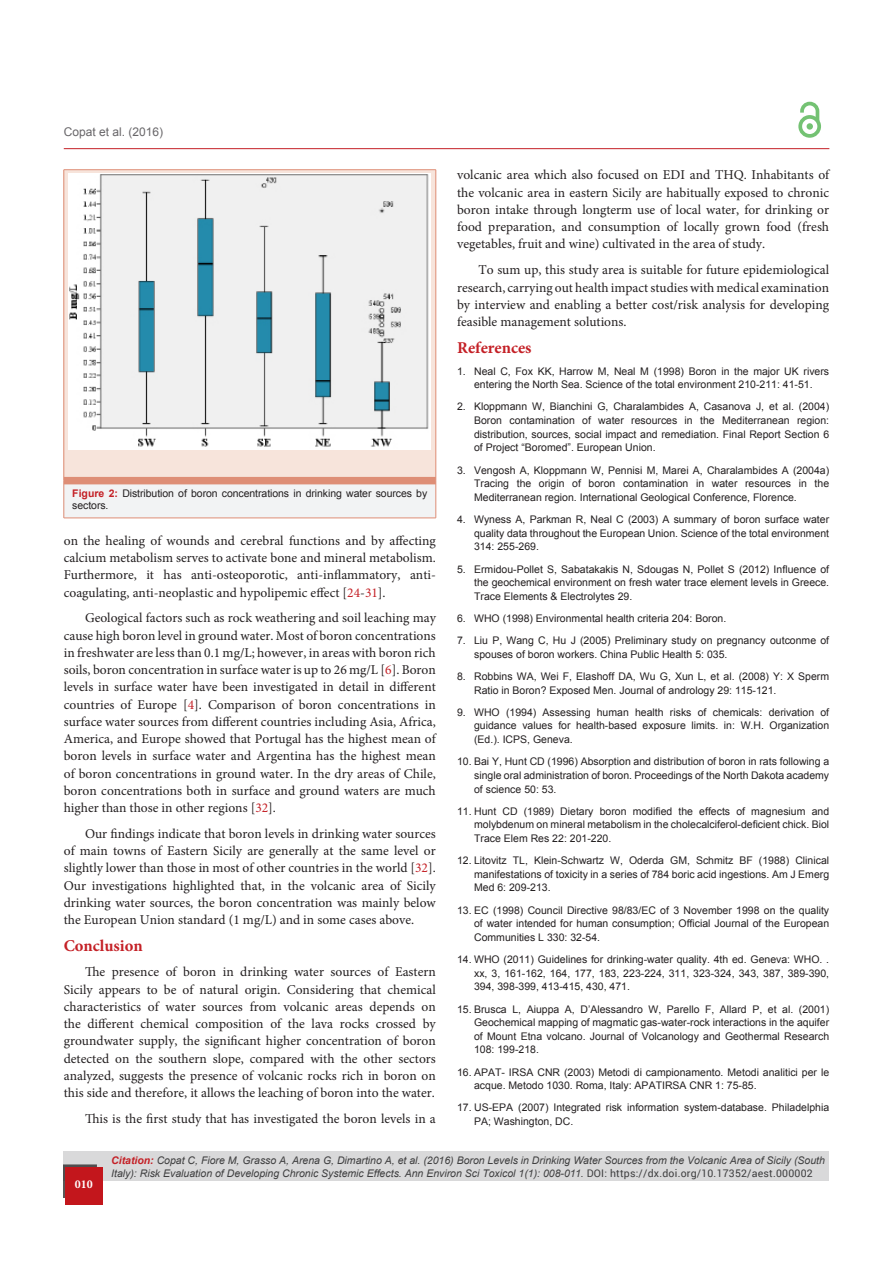
<style>
.page{position:relative;width:893px;height:1263px;background:#fff}
.page>*{position:absolute;margin:0;border:0;box-sizing:border-box;transform-origin:0 0}
.subsideheadding{font:700 16.5px "Minion Pro";color:#c42026}
.bodyText{font:13.5px/17.2px "Minion Pro";color:#231f20;text-align:justify}
.t1{font:12px "Arial";color:#686669}
.t2{font:700 12px "Minion Pro";color:#fff}
.t3{font:10.5px/13.6px "Arial";color:#231f20;text-align:justify}
.t4{font:italic 10.5px/13.5px "Arial";color:#3e3e3f}
.s1{font-weight:700;color:#c42026}
.s2{color:#c42026}
.s3{font-family:"Roboto";font-style:normal}
</style>
<div class="page">
<div style="left:64px;top:1151px;width:765px;height:30px;background:#d9d9da"></div>
<hr style="left:64px;top:148px;width:765px;height:1px;background:#c42026">
<div style="left:63px;top:1164px;width:34px;height:34px;background:#504d4e"></div>
<svg style="left:65px;top:1167px;width:38px;height:37px"></svg>
<svg style="left:800px;top:101px;width:21px;height:24px"></svg>
<div style="left:798px;top:115px;width:23px;height:23px;border:4px solid #74c273;border-radius:50%"></div>
<div style="left:807px;top:123px;width:6px;height:7px;background:#74c273;border-radius:50%"></div>
<div style="left:64px;top:170px;width:372px;height:311px;background:#f7e4db"></div>
<div style="left:64px;top:481px;width:372px;height:37px;background:#f2f3f4"></div>
<hr style="left:64px;top:481px;width:1px;height:37px;background:#de8e76">
<hr style="left:436px;top:481px;width:1px;height:37px;background:#de8e76">
<hr style="left:64px;top:518px;width:372px;height:1px;background:#de8e76">
<hr style="left:64px;top:169px;width:372px;height:1px;background:#de8e76">
<hr style="left:64px;top:170px;width:1px;height:311px;background:#de8e76">
<hr style="left:436px;top:170px;width:1px;height:311px;background:#de8e76">
<div style="left:64px;top:477px;width:372px;height:7px;background:#de8e76"></div>
<img style="left:69px;top:174px;width:362px;height:276px">
<p class="t1" style="left:64px;top:124px;width:101px">Copat et al. (2016)</p>
<p class="t3" style="left:72px;top:487px;width:356px;line-height:12.6px"><span class="s1">Figure 2:</span> Distribution of boron concentrations in drinking water sources by sectors.</p>
<p class="bodyText" style="left:64px;top:532px;width:374px">on the healing of wounds and cerebral functions and by affecting calcium metabolism serves to activate bone and mineral metabolism.<br>Furthermore, it has anti-osteoporotic, anti-inflammatory, anti&shy;coagulating, anti-neoplastic and hypolipemic effect [<span class="s2">24</span>-<span class="s2">31</span>].</p>
<p class="bodyText" style="left:64px;top:609px;width:374px;text-indent:21px">Geological factors such as rock weathering and soil leaching may cause high boron level in ground water. Most of boron concentrations in freshwater are less than 0.1 mg/L; however, in areas with boron rich soils, boron concentration in surface water is up to 26 mg/L [<span class="s2">6</span>]. Boron levels in surface water have been investigated in detail in different countries of Europe [<span class="s2">4</span>]. Comparison of boron concentrations in surface water sources from different countries including Asia, Africa, America, and Europe showed that Portugal has the highest mean of boron levels in surface water and Argentina has the highest mean of boron concentrations in ground water. In the dry areas of Chile, boron concentrations both in surface and ground waters are much higher than those in other regions [<span class="s2">32</span>].</p>
<p class="bodyText" style="left:64px;top:825px;width:374px;text-indent:21px">Our findings indicate that boron levels in drinking water sources of main towns of Eastern Sicily are generally at the same level or slightly lower than those in most of other countries in the world [<span class="s2">32</span>].<br>Our investigations highlighted that, in the volcanic area of Sicily drinking water sources, the boron concentration was mainly below the European Union standard (1 mg/L) and in some cases above.</p>
<p class="subsideheadding" style="left:64px;top:934px;width:81px">Conclusion</p>
<p class="bodyText" style="left:64px;top:963px;width:374px;text-indent:21px">The presence of boron in drinking water sources of Eastern Sicily appears to be of natural origin. Considering that chemical characteristics of water sources from volcanic areas depends on the different chemical composition of the lava rocks crossed by groundwater supply, the significant higher concentration of boron detected on the southern slope, compared with the other sectors analyzed, suggests the presence of volcanic rocks rich in boron on this side and therefore, it allows the leaching of boron into the water.</p>
<p class="bodyText" style="left:85px;top:1110px;width:352px">This is the first study that has investigated the boron levels in a</p>
<p class="bodyText" style="left:457px;top:167px;width:374px">volcanic area which also focused on EDI and THQ. Inhabitants of the volcanic area in eastern Sicily are habitually exposed to chronic boron intake through longterm use of local water, for drinking or food preparation, and consumption of locally grown food (fresh vegetables, fruit and wine) cultivated in the area of study.</p>
<p class="bodyText" style="left:457px;top:261px;width:374px;text-indent:21px">To sum up, this study area is suitable for future epidemiological research, carrying out health impact studies with medical examination by interview and enabling a better cost/risk analysis for developing feasible management solutions.</p>
<p class="subsideheadding" style="left:457px;top:336px;width:76px">References</p>
<p class="t3" style="left:457px;top:364px;width:374px;text-align:center">1. Neal C, Fox KK, Harrow M, Neal M (1998) Boron in the major UK rivers entering the North Sea. Science of the total environment 210-211: 41-51.</p>
<p class="t3" style="left:474px;top:400px;width:357px;text-indent:-17px">2. Kloppmann W, Bianchini G, Charalambides A, Casanova J, et al. (2004)<br>Boron contamination of water resources in the Mediterranean region: distribution, sources, social impact and remediation. Final Report Section 6 of Project “Boromed”. European Union.</p>
<p class="t3" style="left:474px;top:463px;width:357px;text-indent:-17px">3. Vengosh A, Kloppmann W, Pennisi M, Marei A, Charalambides A (2004a)<br>Tracing the origin of boron contamination in water resources in the Mediterranean region. International Geological Conference, Florence.</p>
<p class="t3" style="left:474px;top:512px;width:357px;text-indent:-17px">4. Wyness A, Parkman R, Neal C (2003) A summary of boron surface water quality data throughout the European Union. Science of the total environment 314: 255-269.</p>
<p class="t3" style="left:474px;top:562px;width:357px;text-indent:-17px">5. Ermidou-Pollet S, Sabatakakis N, Sdougas N, Pollet S (2012) Influence of the geochemical environment on fresh water trace element levels in Greece.<br>Trace Elements &amp; Electrolytes 29.</p>
<p class="t3" style="left:457px;top:611px;width:271px">6. WHO (1998) Environmental health criteria 204: Boron.</p>
<p class="t3" style="left:474px;top:633px;width:357px;text-indent:-17px">7. Liu P, Wang C, Hu J (2005) Preliminary study on pregnancy outconme of spouses of boron workers. China Public Health 5: 035.</p>
<p class="t3" style="left:474px;top:669px;width:357px;text-indent:-17px">8. Robbins WA, Wei F, Elashoff DA, Wu G, Xun L, et al. (2008) Y: X Sperm<br>Ratio in Boron? Exposed Men. Journal of andrology 29: 115-121.</p>
<p class="t3" style="left:474px;top:705px;width:357px;text-indent:-17px">9. WHO (1994) Assessing human health risks of chemicals: derivation of guidance values for health-based exposure limits. in: W.H. Organization (Ed.). ICPS, Geneva.</p>
<p class="t3" style="left:474px;top:755px;width:357px;text-indent:-17px">10. Bai Y, Hunt CD (1996) Absorption and distribution of boron in rats following a single oral administration of boron. Proceedings of the North Dakota academy of science 50: 53.</p>
<p class="t3" style="left:474px;top:804px;width:357px;text-indent:-17px">11. Hunt CD (1989) Dietary boron modified the effects of magnesium and molybdenum on mineral metabolism in the cholecalciferol-deficient chick. Biol Trace Elem Res 22: 201-220.</p>
<p class="t3" style="left:474px;top:853px;width:357px;text-indent:-17px">12. Litovitz TL, Klein-Schwartz W, Oderda GM, Schmitz BF (1988) Clinical manifestations of toxicity in a series of 784 boric acid ingestions. Am J Emerg Med 6: 209-213.</p>
<p class="t3" style="left:474px;top:903px;width:357px;text-indent:-17px">13. EC (1998) Council Directive 98/83/EC of 3 November 1998 on the quality of water intended for human consumption; Official Journal of the European Communities L 330: 32-54.</p>
<p class="t3" style="left:474px;top:952px;width:357px;text-indent:-17px">14. WHO (2011) Guidelines for drinking-water quality. 4th ed. Geneva: WHO. . xx, 3, 161-162, 164, 177, 183, 223-224, 311, 323-324, 343, 387, 389-390, 394, 398-399, 413-415, 430, 471.</p>
<p class="t3" style="left:474px;top:1002px;width:357px;text-indent:-17px">15. Brusca L, Aiuppa A, D’Alessandro W, Parello F, Allard P, et al. (2001)<br>Geochemical mapping of magmatic gas-water-rock interactions in the aquifer of Mount Etna volcano. Journal of Volcanology and Geothermal Research 108: 199-218.</p>
<p class="t3" style="left:474px;top:1065px;width:357px;text-indent:-17px">16. APAT- IRSA CNR (2003) Metodi di campionamento. Metodi analitici per le acque. Metodo 1030. Roma, Italy: APATIRSA CNR 1: 75-85.</p>
<p class="t3" style="left:474px;top:1101px;width:357px;text-indent:-17px">17. US-EPA (2007) Integrated risk information system-database. Philadelphia<br>PA; Washington, DC.</p>
<p class="t2" style="left:75px;top:1176px;width:19px">010</p>
<p class="t4" style="left:111px;top:1153px;width:715px"><span class="s1">Citation:</span> Copat C, Fiore M, Grasso A, Arena G, Dimartino A, et al. (2016) Boron Levels in Drinking Water Sources from the Volcanic Area of Sicily (South<br>Italy): Risk Evaluation of Developing Chronic Systemic Effects. Ann Environ Sci Toxicol 1(1): 008-011. <span class="s3">DOI: https://dx.doi.org/10.17352/aest.000002</span></p>
</div>
